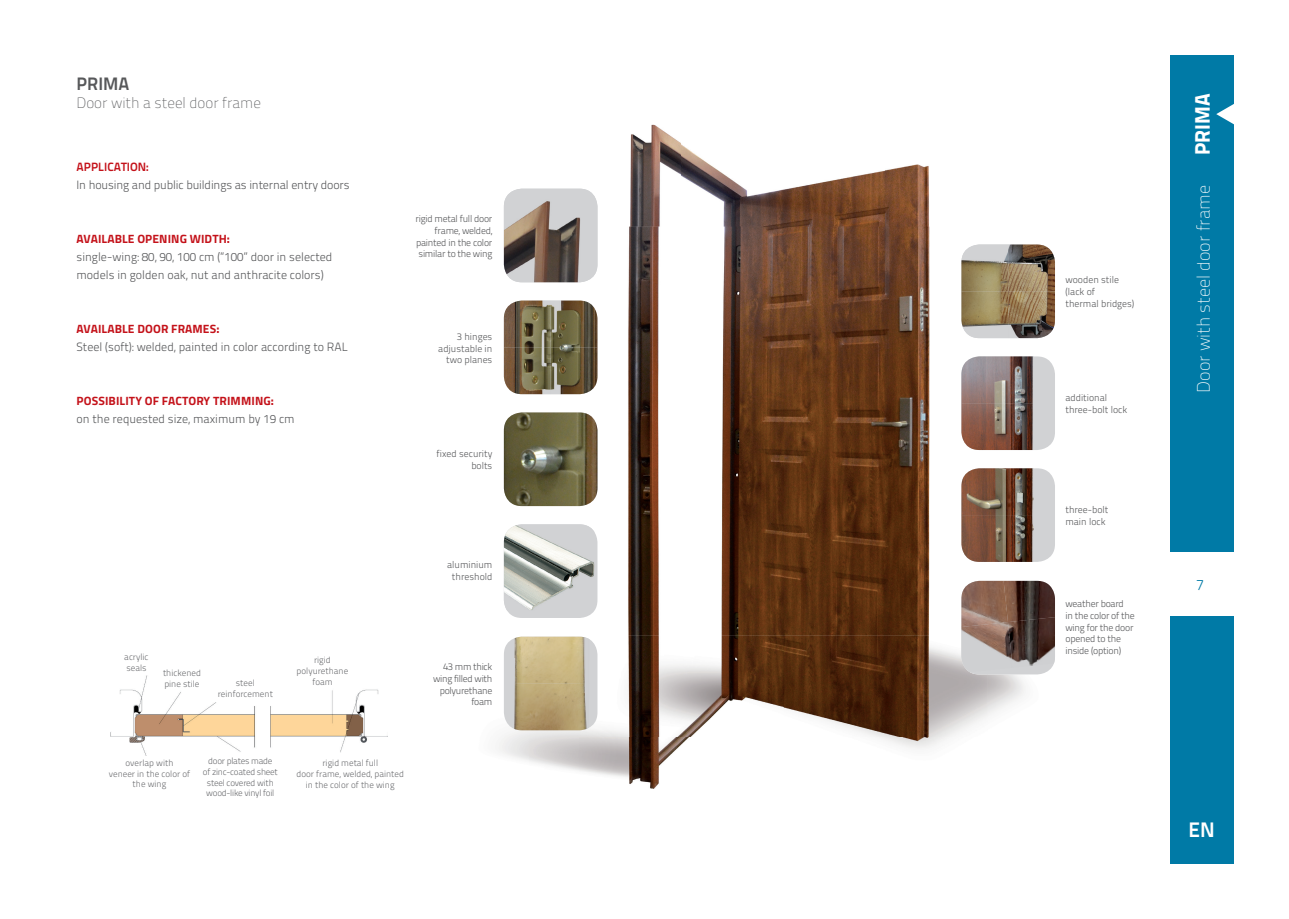
<style>
.page{position:relative;width:1289px;height:919px;background:#fff}
.page>*{position:absolute;margin:0;border:0;box-sizing:border-box;transform-origin:0 0}
.t1{font:21px "Titillium Text 25 L 999 wt";color:#fff}
.t2{font:21px "Titillium Text 25 L 800 wt";color:#fff}
.t3{font:18px "Titillium Text 25 L 1 wt";color:#fff}
.t4{font:18px "Titillium Text 25 L 800 wt";color:#57585a}
.t5{font:15px "Titillium Text 25 L 1 wt";color:#57585a}
.t6{font:15px "Titillium Text 25 L 250 wt";color:#007aa6}
.t7{font:12px/18px "Titillium Text 25 L 250 wt";color:#57585a}
.t8{font:700 12px "Titillium Web";letter-spacing:.01em;color:#c4121a}
.t9{font:12px "Titillium Text 25 L 800 wt";color:#c4121a}
.t10{font:9.75px/11.7px "Titillium Text 25 L 250 wt";letter-spacing:-.025em;color:#57585a;text-align:right}
.t11{font:9.75px/11.7px "Titillium Text 25 L 250 wt";color:#57585a}
.t12{font:9px/10.8px "Titillium Text 25 L 250 wt";color:#6c6d70;text-align:center}
.t13{font:9px/10.8px "Titillium Text 25 L 250 wt";letter-spacing:-.025em;color:#6c6d70;text-align:center}
</style>
<div class="page">
<div style="left:1169px;top:55px;width:64px;height:808px;background:#007aa6"></div>
<div style="left:1166px;top:552px;width:67px;height:64px;background:#fff"></div>
<svg style="left:1216px;top:103px;width:18px;height:22px"></svg>
<img style="left:503px;top:125px;width:426px;height:101px">
<img style="left:498px;top:226px;width:31px;height:535px">
<img style="left:580px;top:226px;width:407px;height:562px">
<img style="left:529px;top:282px;width:51px;height:1px">
<img style="left:987px;top:338px;width:51px;height:1px">
<img style="left:529px;top:394px;width:51px;height:1px">
<svg style="left:961px;top:244px;width:93px;height:94px;background:#aa9d7d"></svg>
<img style="left:961px;top:244px;width:93px;height:47px">
<img style="left:961px;top:291px;width:13px;height:47px">
<img style="left:1008px;top:291px;width:46px;height:47px">
<svg style="left:961px;top:580px;width:93px;height:94px;background:#bdb3af"></svg>
<img style="left:961px;top:581px;width:46px;height:46px">
<img style="left:1003px;top:581px;width:51px;height:41px">
<img style="left:961px;top:627px;width:1px;height:33px">
<img style="left:1007px;top:617px;width:47px;height:50px">
<div style="left:961px;top:468px;width:93px;height:94px;background:#d1d2d4;border-radius:18px"></div>
<img style="left:961px;top:468px;width:72px;height:94px">
<div style="left:961px;top:356px;width:93px;height:94px;background:#d1d2d4;border-radius:18px"></div>
<img style="left:961px;top:356px;width:72px;height:94px">
<img style="left:504px;top:189px;width:93px;height:93px">
<div style="left:504px;top:636px;width:93px;height:94px;background:#d1d2d4;border-radius:18px"></div>
<img style="left:514px;top:636px;width:75px;height:94px">
<img style="left:504px;top:412px;width:93px;height:94px">
<img style="left:504px;top:300px;width:93px;height:94px">
<div style="left:504px;top:524px;width:93px;height:94px;background:#d1d2d4;border-radius:18px"></div>
<img style="left:504px;top:524px;width:90px;height:86px">
<img style="left:111px;top:675px;width:276px;height:80px">
<h2 class="t4" style="left:77px;top:70px;width:54px">PRIMA</h2>
<p class="t5" style="left:77px;top:92px;width:186px">Door with a steel door frame</p>
<p class="t9" style="left:77px;top:157px;width:74px">APPLICATION:</p>
<p class="t7" style="left:77px;top:175px;width:274px">In housing and public buildings as internal entry doors</p>
<p class="t8" style="left:77px;top:229px;width:155px">AVAILABLE OPENING WIDTH:</p>
<p class="t7" style="left:77px;top:247px;width:257px">single-wing: 80, 90, 100 cm (“100” door in selected models in golden oak, nut and anthracite colors)</p>
<p class="t8" style="left:77px;top:319px;width:144px">AVAILABLE DOOR FRAMES:</p>
<p class="t7" style="left:77px;top:337px;width:273px">Steel (soft): welded, painted in color according to RAL</p>
<p class="t8" style="left:77px;top:391px;width:199px">POSSIBILITY OF FACTORY TRIMMING:</p>
<p class="t7" style="left:77px;top:409px;width:220px">on the requested size, maximum by 19 cm</p>
<p class="t10" style="left:415px;top:212px;width:78px">rigid metal full door frame, welded, painted in the color similar to the wing</p>
<p class="t11" style="left:438px;top:330px;width:56px;text-align:right">3 hinges adjustable in two planes</p>
<p class="t11" style="left:436px;top:447px;width:57px;text-align:right">fixed security bolts</p>
<p class="t12" style="left:124px;top:651px;width:26px;text-align:left">acrylic seals</p>
<p class="t12" style="left:163px;top:667px;width:39px;text-align:left">thickened pine stile</p>
<p class="t12" style="left:218px;top:677px;width:57px">steel reinforcement</p>
<p class="t12" style="left:297px;top:654px;width:53px">rigid polyurethane foam</p>
<p class="t12" style="left:109px;top:756px;width:83px">overlap with<br>veneer in the color of the wing</p>
<p class="t13" style="left:203px;top:755px;width:77px">door plates made<br>of zinc-coated sheet steel covered with wood-like vinyl foil</p>
<p class="t12" style="left:296px;top:757px;width:109px">rigid metal full<br>door frame, welded, painted in the color of the wing</p>
<p class="t11" style="left:447px;top:558px;width:47px;text-align:center">aluminium threshold</p>
<p class="t10" style="left:433px;top:660px;width:61px">43 mm thick wing filled with polyurethane foam</p>
<p class="t11" style="left:1065px;top:273px;width:71px">wooden stile (lack of<br>thermal bridges)</p>
<p class="t11" style="left:1065px;top:391px;width:63px">additional three-bolt lock</p>
<p class="t11" style="left:1065px;top:503px;width:44px">three-bolt main lock</p>
<p class="t10" style="left:1065px;top:597px;width:71px;text-align:left">weather board<br>in the color of the wing for the door opened to the inside (option)</p>
<h1 class="t1" style="left:1185px;top:155px;width:63px;rotate:-90deg">PRIMA</h1>
<h2 class="t3" style="left:1190px;top:392px;width:209px;rotate:-90deg">Door with steel door frame</h2>
<p class="t6" style="left:1196px;top:574px;width:9px">7</p>
<h1 class="t2" style="left:1188px;top:813px;width:28px">EN</h1>
</div>
